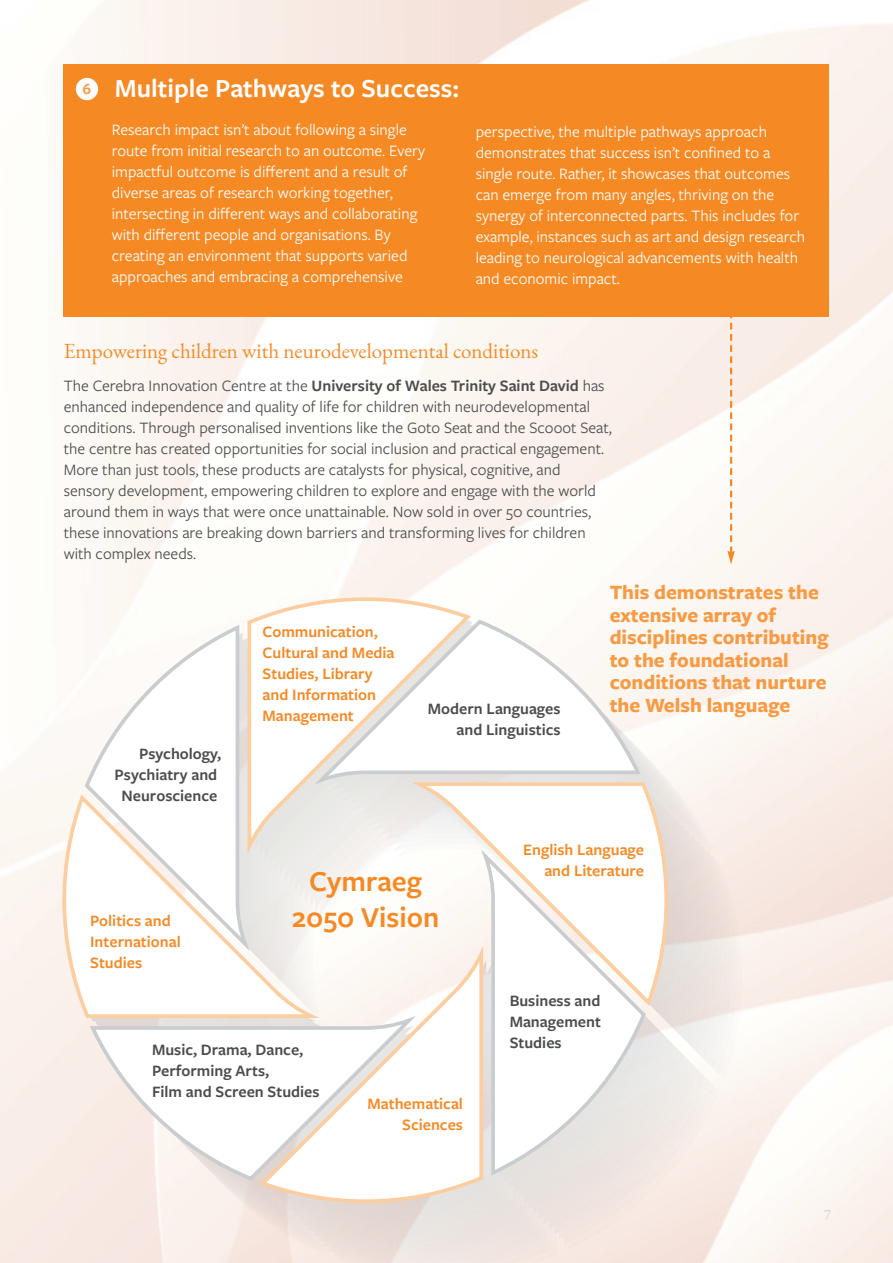
<style>
.page{position:relative;width:893px;height:1263px;background:#fff}
.page>*{position:absolute;margin:0;border:0;box-sizing:border-box;transform-origin:0 0}
.t1{font:600 30px "Freight Sans Pro";color:#f58a25}
.t2{font:600 27px "Freight Sans Pro";color:#fff}
.t3{font:700 21px/22.5px "Freight Sans Pro";color:#f79a43}
.t4{font:21px "EB Garamond";color:#f58a25}
.t5{font:16.5px/21px "Freight Sans Pro";color:#fff}
.t6{font:16.5px/21px "Freight Sans Pro";color:#4b4c4d}
.t7{font:600 16.5px/21px "Freight Sans Pro";color:#f58a25}
.t8{font:600 16.5px/21px "Freight Sans Pro";color:#4b4c4d;text-align:right}
.t9{font:600 16.2px "Freight Sans Pro";color:#f79a43}
.t10{font:12px "Galaxie Copernicus";color:#c7cbce}
.s1{font-weight:600}
</style>
<div class="page">
<img style="left:0;top:0;width:893px;height:1263px">
<div style="left:64px;top:64px;width:765px;height:253px;background:#f58a25"></div>
<div style="left:76px;top:78px;width:22px;height:22px;background:#fff;border-radius:50%"></div>
<svg style="left:566px;top:1084px;width:158px;height:171px;fill:#f7e8e2"></svg>
<svg style="left:719px;top:866px;width:28px;height:218px"></svg>
<svg style="left:561px;top:1079px;width:158px;height:171px;background:#f7e9e2"></svg>
<svg style="left:714px;top:861px;width:28px;height:218px"></svg>
<svg style="left:556px;top:1074px;width:158px;height:170px;background:#f6e8e2"></svg>
<svg style="left:709px;top:856px;width:28px;height:218px"></svg>
<svg style="left:551px;top:1069px;width:158px;height:170px;background:#f6e9e3"></svg>
<svg style="left:704px;top:851px;width:28px;height:218px"></svg>
<svg style="left:546px;top:1064px;width:158px;height:170px;background:#f6e9e3"></svg>
<svg style="left:699px;top:846px;width:28px;height:218px"></svg>
<svg style="left:323px;top:1224px;width:219px;height:39px"></svg>
<svg style="left:541px;top:1059px;width:158px;height:170px;background:#f5e9e3"></svg>
<svg style="left:694px;top:841px;width:28px;height:218px"></svg>
<svg style="left:318px;top:1219px;width:219px;height:38px"></svg>
<svg style="left:536px;top:1054px;width:158px;height:170px;background:#f4e9e4"></svg>
<svg style="left:689px;top:835px;width:28px;height:219px"></svg>
<svg style="left:313px;top:1214px;width:219px;height:38px"></svg>
<svg style="left:531px;top:1049px;width:158px;height:170px;background:#f4e9e4"></svg>
<svg style="left:684px;top:830px;width:28px;height:219px"></svg>
<svg style="left:308px;top:1208px;width:219px;height:39px"></svg>
<svg style="left:526px;top:1043px;width:158px;height:171px;background:#f3e8e4"></svg>
<svg style="left:679px;top:825px;width:28px;height:218px"></svg>
<svg style="left:303px;top:1203px;width:219px;height:39px"></svg>
<div style="left:521px;top:1038px;width:158px;height:170px;background:#f1e9e4"></div>
<svg style="left:674px;top:820px;width:28px;height:218px"></svg>
<svg style="left:298px;top:1198px;width:219px;height:39px"></svg>
<div style="left:516px;top:1033px;width:158px;height:170px;background:#f0e9e4"></div>
<svg style="left:669px;top:815px;width:28px;height:218px"></svg>
<svg style="left:293px;top:1193px;width:218px;height:39px"></svg>
<svg style="left:511px;top:1028px;width:158px;height:170px;background:#efe8e3"></svg>
<svg style="left:664px;top:810px;width:27px;height:218px"></svg>
<svg style="left:288px;top:1188px;width:218px;height:39px"></svg>
<svg style="left:506px;top:1023px;width:158px;height:170px;background:#eee7e3"></svg>
<svg style="left:659px;top:805px;width:27px;height:218px"></svg>
<svg style="left:283px;top:1183px;width:218px;height:39px"></svg>
<svg style="left:501px;top:1018px;width:158px;height:170px;background:#ece6e2"></svg>
<svg style="left:654px;top:800px;width:27px;height:218px"></svg>
<svg style="left:278px;top:1178px;width:218px;height:38px"></svg>
<svg style="left:496px;top:1013px;width:158px;height:170px;background:#ebe5e2"></svg>
<svg style="left:649px;top:794px;width:27px;height:219px"></svg>
<svg style="left:273px;top:1178px;width:218px;height:33px"></svg>
<svg style="left:246px;top:595px;width:227px;height:268px"></svg>
<svg style="left:82px;top:622px;width:172px;height:171px"></svg>
<svg style="left:307px;top:617px;width:336px;height:172px"></svg>
<svg style="left:485px;top:1008px;width:164px;height:170px"></svg>
<svg style="left:403px;top:780px;width:267px;height:228px"></svg>
<svg style="left:61px;top:793px;width:267px;height:227px"></svg>
<svg style="left:87px;top:1011px;width:169px;height:173px"></svg>
<svg style="left:256px;top:938px;width:229px;height:267px"></svg>
<svg style="left:727px;top:317px;width:8px;height:247px"></svg>
<p class="t9" style="left:83px;top:83px;width:10px">6</p>
<p class="t2" style="left:115px;top:78px;width:346px">Multiple Pathways to Success:</p>
<p class="t5" style="left:112px;top:121px;width:315px">Research impact isn’t about following a single route from initial research to an outcome. Every impactful outcome is different and a result of diverse areas of research working together, intersecting in different ways and collaborating with different people and organisations. By creating an environment that supports varied</p>
<p class="t5" style="left:112px;top:268px;width:292px">approaches and embracing a comprehensive</p>
<p class="t5" style="left:476px;top:123px;width:331px">perspective, the multiple pathways approach demonstrates that success isn’t confined to a single route. Rather, it showcases that outcomes can emerge from many angles, thriving on the synergy of interconnected parts. This includes for example, instances such as art and design research leading to neurological advancements with health and economic impact.</p>
<p class="t4" style="left:64px;top:337px;width:476px">Empowering children with neurodevelopmental conditions</p>
<p class="t6" style="left:64px;top:377px;width:550px">The Cerebra Innovation Centre at the <span class="s1">University of Wales Trinity Saint David</span> has enhanced independence and quality of life for children with neurodevelopmental conditions. Through personalised inventions like the Goto Seat and the Scooot Seat, the centre has created opportunities for social inclusion and practical engagement.<br>More than just tools, these products are catalysts for physical, cognitive, and sensory development, empowering children to explore and engage with the world around them in ways that were once unattainable. Now sold in over 50 countries, these innovations are breaking down barriers and transforming lives for children with complex needs.</p>
<p class="t8" style="left:115px;top:745px;width:108px">Psychology,<br>Psychiatry and<br>Neuroscience</p>
<p class="t7" style="left:90px;top:911px;width:92px">Politics and<br>International<br>Studies</p>
<p class="t7" style="left:263px;top:623px;width:133px">Communication,<br>Cultural and Media<br>Studies, Library</p>
<p class="t7" style="left:263px;top:686px;width:115px">and Information<br>Management</p>
<p class="t8" style="left:428px;top:699px;width:134px">Modern Languages and Linguistics</p>
<p class="t3" style="left:610px;top:584px;width:220px">This demonstrates the extensive array of disciplines contributing to the foundational conditions that nurture the Welsh language</p>
<p class="t1" style="left:309px;top:870px;width:114px">Cymraeg</p>
<p class="t1" style="left:292px;top:906px;width:149px">2050 Vision</p>
<p class="t7" style="left:523px;top:841px;width:122px;text-align:right">English Language and Literature</p>
<p class="t8" style="left:152px;top:1041px;width:153px;text-align:left">Music, Drama, Dance,<br>Performing Arts,</p>
<p class="t8" style="left:152px;top:1083px;width:169px">Film and Screen Studies</p>
<p class="t7" style="left:367px;top:1095px;width:97px;text-align:right">Mathematical<br>Sciences</p>
<p class="t8" style="left:510px;top:991px;width:93px;text-align:justify">Business and Management Studies</p>
<p class="t10" style="left:824px;top:1205px;width:8px">7</p>
</div>
